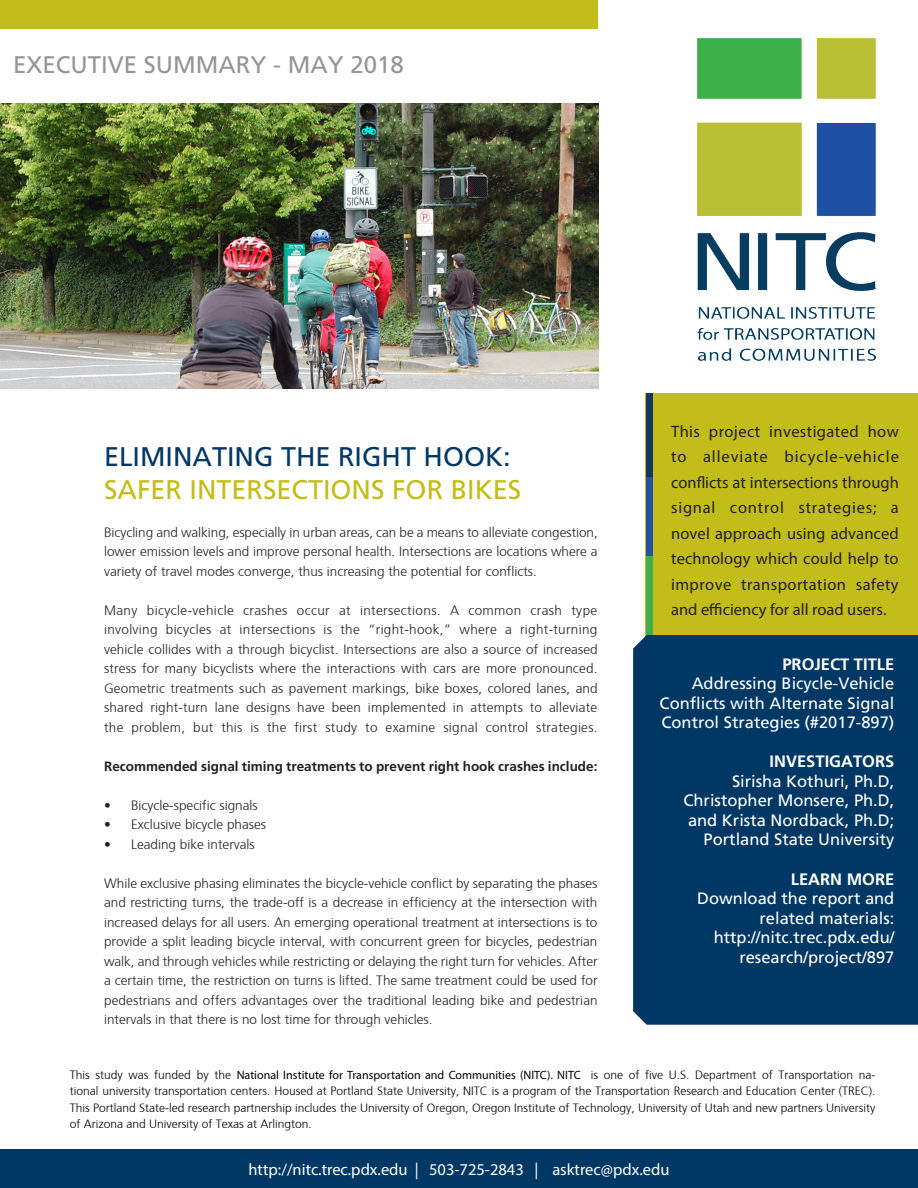
<style>
.page{position:relative;width:918px;height:1188px;background:#fff}
.page>*{position:absolute;margin:0;border:0;box-sizing:border-box;transform-origin:0 0}
.t1{font:27px "Frutiger";color:#c2bd19}
.t2{font:27px "Frutiger";color:#003865}
.t3{font:24px "Frutiger";color:#939598}
.t4{font:16.5px/19.5px "Frutiger";color:#fff;text-align:right}
.t5{font:16.5px/25.5px "Myriad Pro";letter-spacing:.025em;color:#231f20;text-align:justify}
.t6{font:16.5px "Myriad Pro";color:#fff}
.t7{font:700 16.5px "Frutiger";color:#fff}
.t8{font:300 13.5px/19.5px "Frutiger";color:#231f20;text-align:justify}
.t9{font:700 13.5px "Frutiger";color:#231f20}
.t10{font:300 12px/16.5px "Frutiger";color:#000;text-align:justify}
.s1{font-family:"Myriad Pro";font-weight:400}
</style>
<div class="page">
<div style="left:0;top:1149px;width:918px;height:39px;background:#003865"></div>
<img style="left:698px;top:39px;width:178px;height:321px">
<div style="left:645px;top:393px;width:273px;height:618px;background:#c2bd19"></div>
<div style="left:633px;top:635px;width:285px;height:390px;background:#003865"></div>
<div style="left:646px;top:552px;width:7px;height:83px;background:#3eaf49"></div>
<div style="left:646px;top:473px;width:7px;height:83px;background:#2451a3"></div>
<div style="left:646px;top:393px;width:7px;height:84px;background:#123862"></div>
<img style="left:0;top:103px;width:598px;height:285px">
<div style="left:0;top:0;width:597px;height:28px;background:#c2bd19"></div>
<h2 class="t3" style="left:13px;top:51px;width:392px">EXECUTIVE SUMMARY - MAY 2018</h2>
<h1 class="t2" style="left:104px;top:441px;width:408px">ELIMINATING THE RIGHT HOOK:</h1>
<h1 class="t1" style="left:104px;top:473px;width:419px">SAFER INTERSECTIONS FOR BIKES</h1>
<p class="t8" style="left:104px;top:521px;width:495px">Bicycling and walking, especially in urban areas, can be a means to alleviate congestion, lower emission levels and improve personal health. Intersections are locations where a variety of travel modes converge, thus increasing the potential for conflicts.</p>
<p class="t8" style="left:104px;top:599px;width:495px">Many bicycle-vehicle crashes occur at intersections. A common crash type involving bicycles at intersections is the “right-hook,” where a right-turning vehicle collides with a through bicyclist. Intersections are also a source of increased stress for many bicyclists where the interactions with cars are more pronounced.<br>Geometric treatments such as pavement markings, bike boxes, colored lanes, and shared right-turn lane designs have been implemented in attempts to alleviate the problem, but this is the first study to examine signal control strategies.</p>
<p class="t9" style="left:104px;top:758px;width:495px">Recommended signal timing treatments to prevent right hook crashes include:</p>
<p class="t8" style="left:104px;top:794px;width:155px">• Bicycle-specific signals</p>
<p class="t8" style="left:104px;top:814px;width:163px">• Exclusive bicycle phases</p>
<p class="t8" style="left:104px;top:833px;width:152px">• Leading bike intervals</p>
<p class="t8" style="left:104px;top:872px;width:495px">While exclusive phasing eliminates the bicycle-vehicle conflict by separating the phases and restricting turns, the trade-off is a decrease in efficiency at the intersection with increased delays for all users. An emerging operational treatment at intersections is to provide a split leading bicycle interval, with concurrent green for bicycles, pedestrian walk, and through vehicles while restricting or delaying the right turn for vehicles. After a certain time, the restriction on turns is lifted. The same treatment could be used for pedestrians and offers advantages over the traditional leading bike and pedestrian intervals in that there is no lost time for through vehicles.</p>
<p class="t5" style="left:671px;top:418px;width:229px">This project investigated how to alleviate bicycle-vehicle conflicts at intersections through signal control strategies; a novel approach using advanced technology which could help to improve transportation safety and efficiency for all road users.</p>
<p class="t7" style="left:782px;top:655px;width:113px">PROJECT TITLE</p>
<p class="t4" style="left:660px;top:674px;width:236px;text-align:justify;text-indent:32px">Addressing Bicycle-Vehicle Conflicts with Alternate Signal Control Strategies (#2017-897)</p>
<p class="t7" style="left:770px;top:752px;width:126px">INVESTIGATORS</p>
<p class="t4" style="left:683px;top:771px;width:212px">Sirisha Kothuri, Ph.D,<br>Christopher Monsere, Ph.D, and Krista Nordback, Ph.D;<br>Portland State University</p>
<p class="t7" style="left:791px;top:869px;width:105px">LEARN MORE</p>
<p class="t4" style="left:697px;top:888px;width:199px">Download the report and related materials: http://nitc.trec.pdx.edu/ research/project/897</p>
<p class="t10" style="left:70px;top:1066px;width:807px">This study was funded by the <span class="s1">National Institute for Transportation and Communities (NITC). NITC</span> is one of five U.S. Department of Transportation na&shy;tional university transportation centers. Housed at Portland State University, NITC is a program of the Transportation Research and Education Center (TREC).<br>This Portland State-led research partnership includes the University of Oregon, Oregon Institute of Technology, University of Utah and new partners University of Arizona and University of Texas at Arlington.</p>
<p class="t6" style="left:249px;top:1159px;width:422px">http://nitc.trec.pdx.edu | 503-725-2843 | asktrec@pdx.edu</p>
</div>
